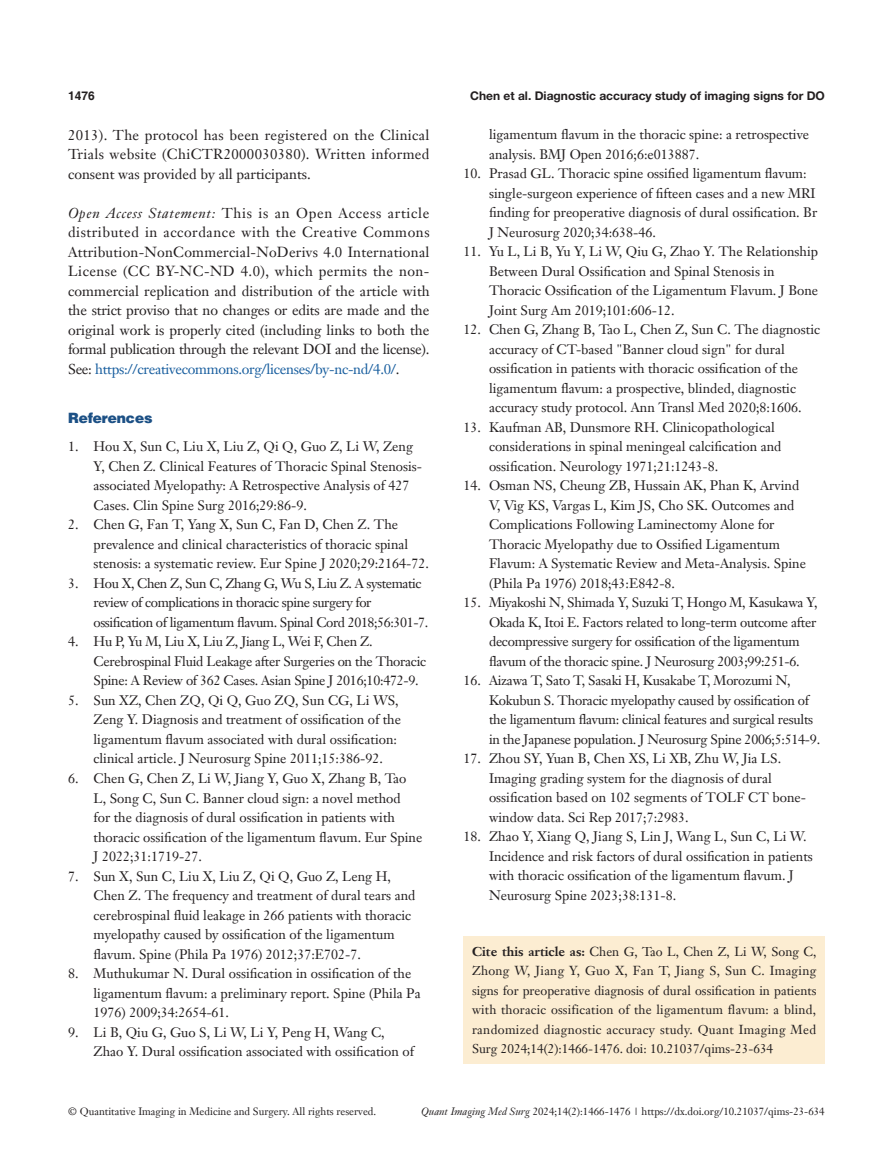
<style>
.page{position:relative;width:893px;height:1170px;background:#fff}
.page>*{position:absolute;margin:0;border:0;box-sizing:border-box;transform-origin:0 0}
.t1{font:14.25px/19.5px "Janson Text LT";letter-spacing:-.01em;color:#231f20;text-align:justify}
.t2{font:900 14.25px "Helvetica";color:#1c5085}
.t3{font:13.5px/19.5px "Janson Text LT";color:#231f20}
.t4{font:13.5px/19.5px "Janson Text LT";letter-spacing:-.02em;color:#231f20}
.t5{font:13.5px/19.5px "Janson Text LT";letter-spacing:-.03em;color:#231f20}
.t6{font:12.75px/19.5px "Janson Text LT";color:#231f20;text-align:justify}
.t7{font:700 12px "Helvetica Neue LT Pro";color:#231f20}
.t8{font:700 12px "Helvetica";color:#231f20}
.t9{font:10.5px "Janson Text LT";color:#231f20}
.s1{font-style:italic}
.s2{color:#175d9e}
.s3{font-weight:700}
</style>
<div class="page">
<div style="left:463px;top:936px;width:362px;height:127px;background:#fcedd2"></div>
<p class="t8" style="left:68px;top:88px;width:28px">1476</p>
<p class="t7" style="left:470px;top:88px;width:356px">Chen et al. Diagnostic accuracy study of imaging signs for DO</p>
<p class="t1" style="left:68px;top:125px;width:363px">2013). The protocol has been registered on the Clinical Trials website (ChiCTR2000030380). Written informed consent was provided by all participants.</p>
<p class="t1" style="left:68px;top:203px;width:363px"><span class="s1">Open Access Statement:</span> This is an Open Access article distributed in accordance with the Creative Commons Attribution-NonCommercial-NoDerivs 4.0 International License (CC BY-NC-ND 4.0), which permits the non&shy;commercial replication and distribution of the article with the strict proviso that no changes or edits are made and the original work is properly cited (including links to both the formal publication through the relevant DOI and the license).<br>See: <span class="s2">https://creativecommons.org/licenses/by-nc-nd/4.0/</span>.</p>
<p class="t2" style="left:68px;top:408px;width:86px">References</p>
<p class="t3" style="left:94px;top:437px;width:330px;text-indent:-26px">1. Hou X, Sun C, Liu X, Liu Z, Qi Q, Guo Z, Li W, Zeng Y, Chen Z. Clinical Features of Thoracic Spinal Stenosis&shy;associated Myelopathy: A Retrospective Analysis of 427<br>Cases. Clin Spine Surg 2016;29:86-9.</p>
<p class="t3" style="left:94px;top:515px;width:337px;text-indent:-26px">2. Chen G, Fan T, Yang X, Sun C, Fan D, Chen Z. The prevalence and clinical characteristics of thoracic spinal stenosis: a systematic review. Eur Spine J 2020;29:2164-72.</p>
<p class="t5" style="left:94px;top:573px;width:336px;text-indent:-26px">3. Hou X, Chen Z, Sun C, Zhang G, Wu S, Liu Z. A systematic review of complications in thoracic spine surgery for ossification of ligamentum flavum. Spinal Cord 2018;56:301-7.</p>
<p class="t4" style="left:94px;top:632px;width:334px;text-indent:-26px">4. Hu P, Yu M, Liu X, Liu Z, Jiang L, Wei F, Chen Z.<br>Cerebrospinal Fluid Leakage after Surgeries on the Thoracic<br>Spine: A Review of 362 Cases. Asian Spine J 2016;10:472-9.</p>
<p class="t3" style="left:94px;top:690px;width:309px;text-indent:-26px">5. Sun XZ, Chen ZQ, Qi Q, Guo ZQ, Sun CG, Li WS, Zeng Y. Diagnosis and treatment of ossification of the ligamentum flavum associated with dural ossification: clinical article. J Neurosurg Spine 2011;15:386-92.</p>
<p class="t3" style="left:94px;top:768px;width:330px;text-indent:-26px">6. Chen G, Chen Z, Li W, Jiang Y, Guo X, Zhang B, Tao L, Song C, Sun C. Banner cloud sign: a novel method<br>for the diagnosis of dural ossification in patients with thoracic ossification of the ligamentum flavum. Eur Spine J 2022;31:1719-27.</p>
<p class="t3" style="left:94px;top:865px;width:323px;text-indent:-26px">7. Sun X, Sun C, Liu X, Liu Z, Qi Q, Guo Z, Leng H, Chen Z. The frequency and treatment of dural tears and cerebrospinal fluid leakage in 266 patients with thoracic myelopathy caused by ossification of the ligamentum flavum. Spine (Phila Pa 1976) 2012;37:E702-7.</p>
<p class="t3" style="left:94px;top:963px;width:329px;text-indent:-26px">8. Muthukumar N. Dural ossification in ossification of the ligamentum flavum: a preliminary report. Spine (Phila Pa<br>1976) 2009;34:2654-61.</p>
<p class="t3" style="left:94px;top:1021px;width:322px;text-indent:-26px">9. Li B, Qiu G, Guo S, Li W, Li Y, Peng H, Wang C,<br>Zhao Y. Dural ossification associated with ossification of</p>
<p class="t3" style="left:489px;top:124px;width:322px">ligamentum flavum in the thoracic spine: a retrospective analysis. BMJ Open 2016;6:e013887.</p>
<p class="t3" style="left:489px;top:163px;width:330px;text-indent:-26px">10. Prasad GL. Thoracic spine ossified ligamentum flavum: single-surgeon experience of fifteen cases and a new MRI finding for preoperative diagnosis of dural ossification. Br J Neurosurg 2020;34:638-46.</p>
<p class="t3" style="left:489px;top:241px;width:331px;text-indent:-26px">11. Yu L, Li B, Yu Y, Li W, Qiu G, Zhao Y. The Relationship Between Dural Ossification and Spinal Stenosis in Thoracic Ossification of the Ligamentum Flavum. J Bone Joint Surg Am 2019;101:606-12.</p>
<p class="t3" style="left:489px;top:319px;width:333px;text-indent:-26px">12. Chen G, Zhang B, Tao L, Chen Z, Sun C. The diagnostic accuracy of CT-based "Banner cloud sign" for dural ossification in patients with thoracic ossification of the ligamentum flavum: a prospective, blinded, diagnostic accuracy study protocol. Ann Transl Med 2020;8:1606.</p>
<p class="t3" style="left:489px;top:417px;width:294px;text-indent:-26px">13. Kaufman AB, Dunsmore RH. Clinicopathological considerations in spinal meningeal calcification and ossification. Neurology 1971;21:1243-8.</p>
<p class="t3" style="left:489px;top:475px;width:318px;text-indent:-26px">14. Osman NS, Cheung ZB, Hussain AK, Phan K, Arvind V, Vig KS, Vargas L, Kim JS, Cho SK. Outcomes and Complications Following Laminectomy Alone for Thoracic Myelopathy due to Ossified Ligamentum Flavum: A Systematic Review and Meta-Analysis. Spine (Phila Pa 1976) 2018;43:E842-8.</p>
<p class="t4" style="left:489px;top:592px;width:330px;text-indent:-26px">15. Miyakoshi N, Shimada Y, Suzuki T, Hongo M, Kasukawa Y, Okada K, Itoi E. Factors related to long-term outcome after decompressive surgery for ossification of the ligamentum flavum of the thoracic spine. J Neurosurg 2003;99:251-6.</p>
<p class="t4" style="left:489px;top:670px;width:333px;text-indent:-26px">16. Aizawa T, Sato T, Sasaki H, Kusakabe T, Morozumi N, Kokubun S. Thoracic myelopathy caused by ossification of the ligamentum flavum: clinical features and surgical results in the Japanese population. J Neurosurg Spine 2006;5:514-9.</p>
<p class="t3" style="left:489px;top:748px;width:318px;text-indent:-26px">17. Zhou SY, Yuan B, Chen XS, Li XB, Zhu W, Jia LS.<br>Imaging grading system for the diagnosis of dural ossification based on 102 segments of TOLF CT bone&shy;window data. Sci Rep 2017;7:2983.</p>
<p class="t3" style="left:489px;top:826px;width:325px;text-indent:-26px">18. Zhao Y, Xiang Q, Jiang S, Lin J, Wang L, Sun C, Li W.<br>Incidence and risk factors of dural ossification in patients with thoracic ossification of the ligamentum flavum. J Neurosurg Spine 2023;38:131-8.</p>
<p class="t6" style="left:472px;top:941px;width:346px"><span class="s3">Cite this article as:</span> Chen G, Tao L, Chen Z, Li W, Song C, Zhong W, Jiang Y, Guo X, Fan T, Jiang S, Sun C. Imaging signs for preoperative diagnosis of dural ossification in patients with thoracic ossification of the ligamentum flavum: a blind, randomized diagnostic accuracy study. Quant Imaging Med Surg 2024;14(2):1466-1476. doi: 10.21037/qims-23-634</p>
<p class="t9" style="left:68px;top:1104px;width:310px">© Quantitative Imaging in Medicine and Surgery. All rights reserved.</p>
<p class="t9" style="left:421px;top:1104px;width:405px"><span class="s1">Quant Imaging Med Surg</span> 2024;14(2):1466-1476 | https://dx.doi.org/10.21037/qims-23-634</p>
</div>
